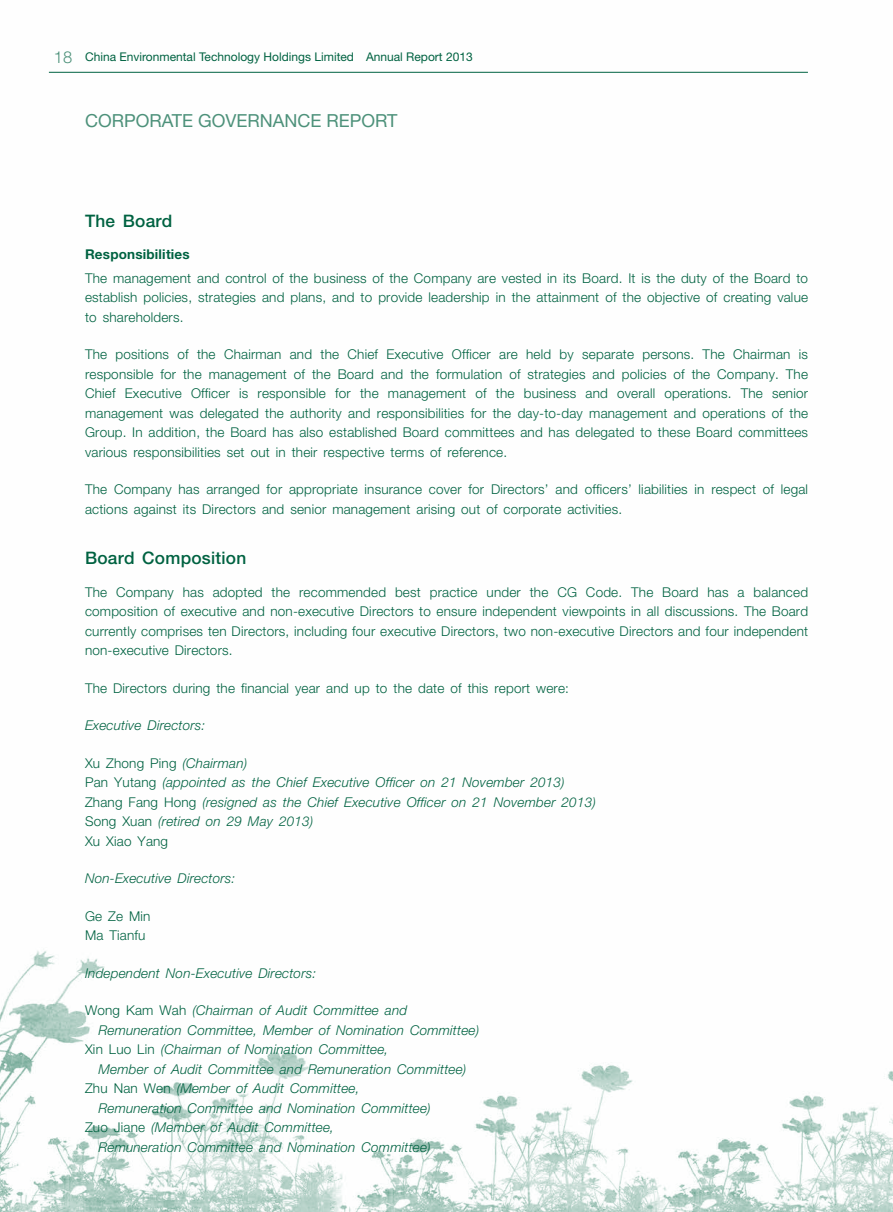
<style>
.page{position:relative;width:893px;height:1212px;background:#fff}
.page>*{position:absolute;margin:0;border:0;box-sizing:border-box;transform-origin:0 0}
.t1{font:18px "Helvetica Neue LT Std";color:#4d917a}
.t2{font:500 17.25px "Helvetica Neue LT Std";letter-spacing:.015em;color:#006241}
.t3{font:300 13.5px/19.5px "Helvetica Neue LT Std";letter-spacing:.015em;color:#006241;text-align:justify}
.t4{font:italic 300 13.5px/19.5px "Helvetica Neue LT Std";letter-spacing:.015em;color:#006241}
.t5{font:700 13.5px "Helvetica Neue LT Std";letter-spacing:.015em;color:#006241}
.t6{font:12px "Helvetica Neue LT Std";color:#006241}
.s1{font-weight:300;font-size:16.5px;color:#4d917a}
.s2{font-style:normal}
</style>
<div class="page">
<img style="left:0;top:71px;width:893px;height:1141px">
<hr style="left:49px;top:72px;width:759px;height:1px;background:#006241">
<p class="t6" style="left:54px;top:50px;width:420px"><span class="s1">18</span> China Environmental Technology Holdings Limited Annual Report 2013</p>
<h1 class="t1" style="left:85px;top:110px;width:314px">CORPORATE GOVERNANCE REPORT</h1>
<p class="t2" style="left:85px;top:210px;width:89px">The Board</p>
<p class="t5" style="left:85px;top:246px;width:106px">Responsibilities</p>
<p class="t3" style="left:85px;top:268px;width:725px">The management and control of the business of the Company are vested in its Board. It is the duty of the Board to establish policies, strategies and plans, and to provide leadership in the attainment of the objective of creating value to shareholders.</p>
<p class="t3" style="left:85px;top:345px;width:725px">The positions of the Chairman and the Chief Executive Officer are held by separate persons. The Chairman is responsible for the management of the Board and the formulation of strategies and policies of the Company. The Chief Executive Officer is responsible for the management of the business and overall operations. The senior management was delegated the authority and responsibilities for the day-to-day management and operations of the Group. In addition, the Board has also established Board committees and has delegated to these Board committees various responsibilities set out in their respective terms of reference.</p>
<p class="t3" style="left:85px;top:480px;width:725px">The Company has arranged for appropriate insurance cover for Directors’ and officers’ liabilities in respect of legal actions against its Directors and senior management arising out of corporate activities.</p>
<p class="t2" style="left:85px;top:548px;width:163px">Board Composition</p>
<p class="t3" style="left:85px;top:582px;width:725px">The Company has adopted the recommended best practice under the CG Code. The Board has a balanced composition of executive and non-executive Directors to ensure independent viewpoints in all discussions. The Board currently comprises ten Directors, including four executive Directors, two non-executive Directors and four independent non-executive Directors.</p>
<p class="t3" style="left:85px;top:678px;width:485px">The Directors during the financial year and up to the date of this report were:</p>
<p class="t4" style="left:85px;top:715px;width:122px">Executive Directors:</p>
<p class="t4" style="left:85px;top:753px;width:512px"><span class="s2">Xu Zhong Ping</span> (Chairman)<br><span class="s2">Pan Yutang</span> (appointed as the Chief Executive Officer on 21 November 2013)<br><span class="s2">Zhang Fang Hong</span> (resigned as the Chief Executive Officer on 21 November 2013)<br><span class="s2">Song Xuan</span> (retired on 29 May 2013)<br><span class="s2">Xu Xiao Yang</span></p>
<p class="t4" style="left:85px;top:868px;width:152px">Non-Executive Directors:</p>
<p class="t3" style="left:85px;top:906px;width:67px">Ge Ze Min<br>Ma Tianfu</p>
<p class="t4" style="left:85px;top:963px;width:233px">Independent Non-Executive Directors:</p>
<p class="t4" style="left:85px;top:1000px;width:324px"><span class="s2">Wong Kam Wah</span> (Chairman of Audit Committee and</p>
<p class="t4" style="left:99px;top:1020px;width:382px">Remuneration Committee, Member of Nomination Committee)</p>
<p class="t4" style="left:85px;top:1039px;width:305px"><span class="s2">Xin Luo Lin</span> (Chairman of Nomination Committee,</p>
<p class="t4" style="left:99px;top:1059px;width:369px">Member of Audit Committee and Remuneration Committee)</p>
<p class="t4" style="left:85px;top:1078px;width:276px"><span class="s2">Zhu Nan Wen</span> (Member of Audit Committee,</p>
<p class="t4" style="left:99px;top:1098px;width:334px">Remuneration Committee and Nomination Committee)</p>
<p class="t4" style="left:85px;top:1117px;width:250px"><span class="s2">Zuo Jiane</span> (Member of Audit Committee,</p>
<p class="t4" style="left:99px;top:1137px;width:334px">Remuneration Committee and Nomination Committee)</p>
</div>
